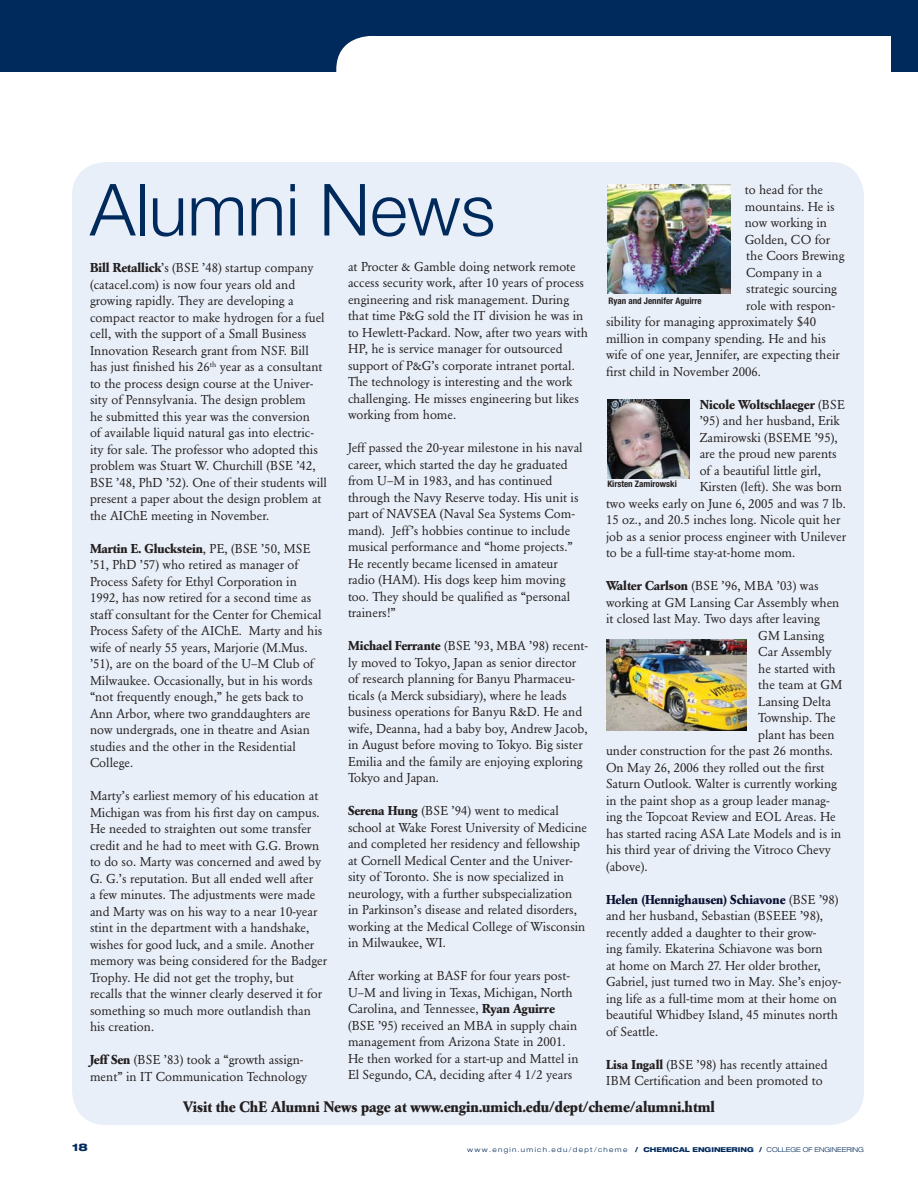
<style>
.page{position:relative;width:918px;height:1188px;background:#fff}
.page>*{position:absolute;margin:0;border:0;box-sizing:border-box;transform-origin:0 0}
.t1{font:300 72px "Helvetica Neue LT Std";color:#002a5c}
.t2{font:700 15px "Garamond BE";color:#231f20}
.t3{font:12.75px/16.5px "Garamond BE";color:#231f20}
.t4{font:700 12.75px "Garamond BE";color:#231f20}
.t5{font:800 expanded 10.5px "Helvetica Neue LT Std";color:#002a5c}
.t6{font:700 condensed 9px "Helvetica Neue LT Std";color:#231f20}
.t7{font:300 expanded 6.75px "Helvetica Neue LT Std";color:#002a5c}
.s1{font-weight:700}
.s2{font-weight:400}
.s3{font-weight:700;color:#0c1232}
.s4{font-weight:800}
</style>
<div class="page">
<div style="left:0;top:0;width:918px;height:72px;background:#002a5c"></div>
<div style="left:336px;top:36px;width:474px;height:72px;background:#fff;border-radius:34px"></div>
<div style="left:702px;top:36px;width:216px;height:72px;background:#fff"></div>
<div style="left:72px;top:162px;width:792px;height:963px;background:#e9eff8;border-radius:34px"></div>
<div style="left:891px;top:0;width:27px;height:72px;background:#002a5c"></div>
<img style="left:608px;top:400px;width:81px;height:78px">
<img style="left:607px;top:184px;width:123px;height:110px">
<img style="left:606px;top:639px;width:141px;height:92px">
<h1 class="t1" style="left:90px;top:184px;width:407px">Alumni News</h1>
<p class="t3" style="left:90px;top:260px;width:239px"><span class="s1">Bill Retallick</span>’s (BSE ’48) startup company (catacel.com) is now four years old and growing rapidly. They are developing a compact reactor to make hydrogen for a fuel cell, with the support of a Small Business Innovation Research grant from NSF. Bill has just finished his 26<sup>th</sup> year as a consultant to the process design course at the Univer&shy;sity of Pennsylvania. The design problem<br>he submitted this year was the conversion<br>of available liquid natural gas into electric&shy;ity for sale. The professor who adopted this problem was Stuart W. Churchill (BSE ’42, BSE ’48, PhD ’52). One of their students will present a paper about the design problem at the AIChE meeting in November.</p>
<p class="t3" style="left:90px;top:541px;width:234px"><span class="s1">Martin E. Gluckstein</span>, PE, (BSE ’50, MSE ’51, PhD ’57) who retired as manager of Process Safety for Ethyl Corporation in 1992, has now retired for a second time as staff consultant for the Center for Chemical Process Safety of the AIChE. Marty and his wife of nearly 55 years, Marjorie (M.Mus. ’51), are on the board of the U–M Club of Milwaukee. Occasionally, but in his words “not frequently enough,” he gets back to Ann Arbor, where two granddaughters are now undergrads, one in theatre and Asian studies and the other in the Residential College.</p>
<p class="t3" style="left:90px;top:788px;width:239px">Marty’s earliest memory of his education at Michigan was from his first day on campus.<br>He needed to straighten out some transfer credit and he had to meet with G.G. Brown to do so. Marty was concerned and awed by G. G.’s reputation. But all ended well after<br>a few minutes. The adjustments were made and Marty was on his way to a near 10-year stint in the department with a handshake, wishes for good luck, and a smile. Another memory was being considered for the Badger Trophy. He did not get the trophy, but recalls that the winner clearly deserved it for something so much more outlandish than his creation.</p>
<p class="t3" style="left:90px;top:1052px;width:219px"><span class="s1">Jeff Sen</span> (BSE ’83) took a “growth assign&shy;ment” in IT Communication Technology</p>
<p class="t3" style="left:348px;top:259px;width:241px">at Procter &amp; Gamble doing network remote access security work, after 10 years of process engineering and risk management. During that time P&amp;G sold the IT division he was in to Hewlett-Packard. Now, after two years with HP, he is service manager for outsourced support of P&amp;G’s corporate intranet portal.<br>The technology is interesting and the work challenging. He misses engineering but likes working from home.</p>
<p class="t3" style="left:348px;top:440px;width:236px">Jeff passed the 20-year milestone in his naval career, which started the day he graduated from U–M in 1983, and has continued through the Navy Reserve today. His unit is part of NAVSEA (Naval Sea Systems Com&shy;mand). Jeff’s hobbies continue to include musical performance and “home projects.” He recently became licensed in amateur radio (HAM). His dogs keep him moving too. They should be qualified as “personal trainers!”</p>
<p class="t3" style="left:348px;top:638px;width:241px"><span class="s1">Michael Ferrante</span> (BSE ’93, MBA ’98) recent&shy;ly moved to Tokyo, Japan as senior director of research planning for Banyu Pharmaceu&shy;ticals (a Merck subsidiary), where he leads business operations for Banyu R&amp;D. He and wife, Deanna, had a baby boy, Andrew Jacob, in August before moving to Tokyo. Big sister Emilia and the family are enjoying exploring Tokyo and Japan.</p>
<p class="t3" style="left:348px;top:803px;width:241px"><span class="s1">Serena Hung</span> (BSE ’94) went to medical school at Wake Forest University of Medicine and completed her residency and fellowship at Cornell Medical Center and the Univer&shy;sity of Toronto. She is now specialized in neurology, with a further subspecialization<br>in Parkinson’s disease and related disorders, working at the Medical College of Wisconsin in Milwaukee, WI.</p>
<p class="t3" style="left:348px;top:968px;width:232px">After working at BASF for four years post-U–M and living in Texas, Michigan, North Carolina, and Tennessee, <span class="s1">Ryan Aguirre </span>(BSE ’95) received an MBA in supply chain management from Arizona State in 2001.<br>He then worked for a start-up and Mattel in El Segundo, CA, deciding after 4 1/2 years</p>
<p class="t3" style="left:745px;top:182px;width:80px">to head for the</p>
<p class="t3" style="left:745px;top:199px;width:92px">mountains. He is</p>
<p class="t3" style="left:745px;top:215px;width:84px">now working in</p>
<p class="t3" style="left:745px;top:232px;width:87px">Golden, CO for</p>
<p class="t3" style="left:746px;top:248px;width:100px">the Coors Brewing</p>
<p class="t3" style="left:746px;top:265px;width:77px">Company in a</p>
<p class="t3" style="left:746px;top:281px;width:92px">strategic sourcing</p>
<p class="t3" style="left:746px;top:298px;width:90px">role with respon-</p>
<p class="t3" style="left:606px;top:314px;width:212px">sibility for managing approximately $40</p>
<p class="t3" style="left:606px;top:331px;width:221px">million in company spending. He and his</p>
<p class="t3" style="left:606px;top:347px;width:235px">wife of one year, Jennifer, are expecting their</p>
<p class="t3" style="left:606px;top:364px;width:157px">first child in November 2006.</p>
<p class="t4" style="left:700px;top:399px;width:147px">Nicole Woltschlaeger <span class="s2">(BSE</span></p>
<p class="t3" style="left:700px;top:413px;width:141px">’95) and her husband, Erik</p>
<p class="t3" style="left:700px;top:430px;width:139px">Zamirowski (BSEME ’95),</p>
<p class="t3" style="left:700px;top:446px;width:139px">are the proud new parents</p>
<p class="t3" style="left:700px;top:463px;width:123px">of a beautiful little girl,</p>
<p class="t3" style="left:700px;top:479px;width:144px">Kirsten (left). She was born</p>
<p class="t3" style="left:606px;top:496px;width:241px">two weeks early on June 6, 2005 and was 7 lb.</p>
<p class="t3" style="left:606px;top:512px;width:236px">15 oz., and 20.5 inches long. Nicole quit her</p>
<p class="t3" style="left:606px;top:529px;width:242px">job as a senior process engineer with Unilever</p>
<p class="t3" style="left:606px;top:545px;width:191px">to be a full-time stay-at-home mom.</p>
<p class="t3" style="left:606px;top:578px;width:214px"><span class="s1">Walter Carlson</span> (BSE ’96, MBA ’03) was</p>
<p class="t3" style="left:606px;top:595px;width:235px">working at GM Lansing Car Assembly when</p>
<p class="t3" style="left:606px;top:611px;width:216px">it closed last May. Two days after leaving</p>
<p class="t3" style="left:758px;top:628px;width:68px">GM Lansing</p>
<p class="t3" style="left:758px;top:644px;width:75px">Car Assembly</p>
<p class="t3" style="left:758px;top:661px;width:79px">he started with</p>
<p class="t3" style="left:758px;top:677px;width:86px">the team at GM</p>
<p class="t3" style="left:758px;top:694px;width:74px">Lansing Delta</p>
<p class="t3" style="left:758px;top:710px;width:79px">Township. The</p>
<p class="t3" style="left:758px;top:727px;width:78px">plant has been</p>
<p class="t3" style="left:606px;top:743px;width:229px">under construction for the past 26 months.</p>
<p class="t3" style="left:606px;top:760px;width:220px">On May 26, 2006 they rolled out the first</p>
<p class="t3" style="left:606px;top:776px;width:233px">Saturn Outlook. Walter is currently working</p>
<p class="t3" style="left:606px;top:793px;width:225px">in the paint shop as a group leader manag-</p>
<p class="t3" style="left:606px;top:809px;width:231px">ing the Topcoat Review and EOL Areas. He</p>
<p class="t3" style="left:606px;top:826px;width:237px">has started racing ASA Late Models and is in</p>
<p class="t3" style="left:606px;top:842px;width:226px">his third year of driving the Vitroco Chevy</p>
<p class="t3" style="left:606px;top:859px;width:43px">(above).</p>
<p class="t3" style="left:606px;top:892px;width:237px"><span class="s3">Helen (Hennighausen) Schiavone</span> (BSE ’98) and her husband, Sebastian (BSEEE ’98), recently added a daughter to their grow-<br>ing family. Ekaterina Schiavone was born<br>at home on March 27. Her older brother, Gabriel, just turned two in May. She’s enjoy&shy;ing life as a full-time mom at their home on beautiful Whidbey Island, 45 minutes north of Seattle.</p>
<p class="t3" style="left:606px;top:1057px;width:223px"><span class="s1">Lisa Ingall</span> (BSE ’98) has recently attained<br>IBM Certification and been promoted to</p>
<p class="t6" style="left:609px;top:298px;width:95px">Ryan and Jennifer Aguirre</p>
<p class="t6" style="left:608px;top:481px;width:71px">Kirsten Zamirowski</p>
<p class="t2" style="left:183px;top:1101px;width:533px">Visit the ChE Alumni News page at www.engin.umich.edu/dept/cheme/alumni.html</p>
<p class="t5" style="left:72px;top:1144px;width:17px">18</p>
<p class="t7" style="left:467px;top:1147px;width:398px">w w w . e n g i n . u m i c h . e d u / d e p t / c h e m e <span class="s4">/ CHEMICAL ENGINEERING /</span> COLLEGE OF ENGINEERING</p>
</div>
